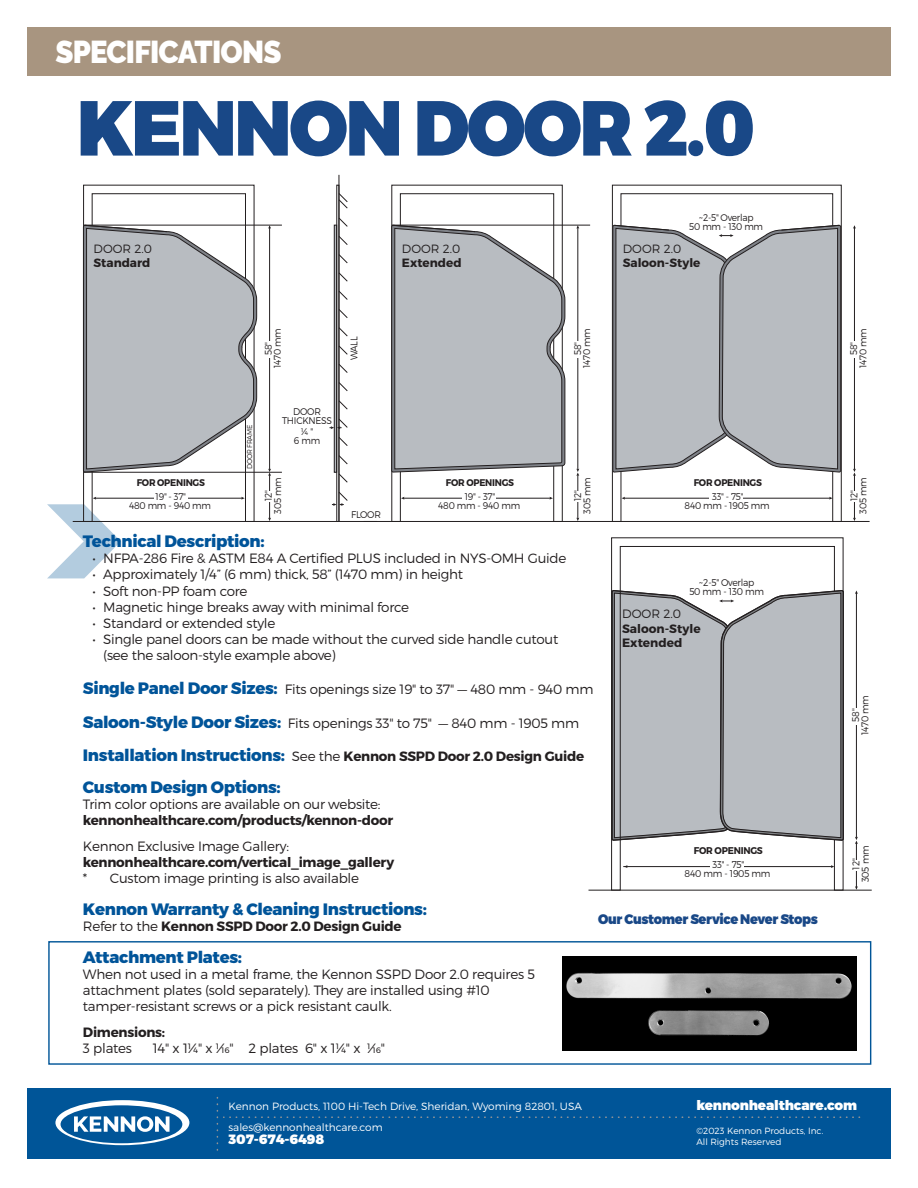
<style>
.page{position:relative;width:918px;height:1188px;background:#fff}
.page>*{position:absolute;margin:0;border:0;box-sizing:border-box;transform-origin:0 0}
.t1{font:900 77.7px "Montserrat";letter-spacing:-.03em;color:#194887;scale:.94 1}
.t2{font:900 31.5px "Raleway";letter-spacing:-.025em;color:#fff;scale:.93 1}
.t3{font:800 16.5px "Montserrat";letter-spacing:-.02em;color:#005499}
.t4{font:900 13.8px "Montserrat";letter-spacing:-.03em;color:#194887;scale:.94 1}
.t5{font:300 13.5px/16.2px "Montserrat";letter-spacing:-.02em;color:#231f20}
.t6{font:700 13.5px "Montserrat";letter-spacing:-.02em;color:#231f20}
.t7{font:900 13.5px "Montserrat";letter-spacing:-.01em;color:#fff}
.t8{font:700 12.15px/14.5px "Montserrat";color:#231f20}
.t9{font:300 12.15px "Montserrat";color:#231f20}
.t10{font:700 12px "Montserrat";color:#231f20}
.t11{font:300 12px "Montserrat";color:#231f20}
.t12{font:300 10.5px "Montserrat";color:#fff}
.t13{font:300 9.75px/9.1px "Montserrat";letter-spacing:-.025em;color:#231f20;text-align:center;scale:.94 1}
.t14{font:700 9.75px "Montserrat";letter-spacing:-.025em;color:#231f20;scale:.94 1}
.t15{font:300 9px/10.8px "Montserrat";color:#fff}
.t16{font:300 7.05px "Montserrat";letter-spacing:-.025em;color:#231f20;scale:.94 1}
.s1{font-weight:800;font-size:16.5px;color:#005499}
.s2{font-weight:300}
</style>
<div class="page">
<div style="left:27px;top:1089px;width:864px;height:70px;background:#005598"></div>
<svg style="left:55px;top:1100px;width:134px;height:45px"></svg>
<svg style="left:217px;top:1097px;width:643px;height:54px"></svg>
<div style="left:48px;top:941px;width:823px;height:124px;border:1px solid #005598"></div>
<svg style="left:612px;top:184px;width:230px;height:337px"></svg>
<svg style="left:83px;top:184px;width:172px;height:337px"></svg>
<svg style="left:83px;top:224px;width:174px;height:249px;background:#b9bcc1"></svg>
<hr style="left:84px;top:225px;width:198px;height:1px;background:#231f20">
<hr style="left:84px;top:472px;width:198px;height:1px;background:#231f20">
<div style="left:334px;top:225px;width:3px;height:247px;border:1px solid #231f20"></div>
<hr style="left:269px;top:228px;width:1px;height:242px;background:#231f20">
<hr style="left:95px;top:498px;width:147px;height:1px;background:#231f20">
<svg style="left:241px;top:497px;width:4px;height:3px"></svg>
<svg style="left:47px;top:497px;width:74px;height:81px"></svg>
<hr style="left:339px;top:175px;width:1px;height:347px;background:#231f20">
<hr style="left:73px;top:521px;width:304px;height:1px;background:#231f20">
<hr style="left:268px;top:341px;width:3px;height:17px;background:#fff">
<div style="left:337px;top:185px;width:2px;height:337px;border:1px solid #231f20"></div>
<svg style="left:339px;top:193px;width:9px;height:15px"></svg>
<svg style="left:339px;top:218px;width:9px;height:9px"></svg>
<svg style="left:339px;top:236px;width:9px;height:9px"></svg>
<svg style="left:339px;top:254px;width:9px;height:9px"></svg>
<svg style="left:339px;top:273px;width:9px;height:9px"></svg>
<svg style="left:339px;top:401px;width:9px;height:8px"></svg>
<svg style="left:339px;top:437px;width:9px;height:9px"></svg>
<svg style="left:339px;top:455px;width:9px;height:9px"></svg>
<svg style="left:339px;top:474px;width:9px;height:9px"></svg>
<svg style="left:339px;top:291px;width:9px;height:9px"></svg>
<svg style="left:339px;top:309px;width:9px;height:9px"></svg>
<svg style="left:339px;top:327px;width:9px;height:9px"></svg>
<svg style="left:339px;top:346px;width:9px;height:9px"></svg>
<svg style="left:339px;top:364px;width:9px;height:9px"></svg>
<svg style="left:339px;top:382px;width:9px;height:9px"></svg>
<svg style="left:330px;top:419px;width:18px;height:10px"></svg>
<svg style="left:332px;top:492px;width:16px;height:14px"></svg>
<hr style="left:269px;top:475px;width:1px;height:44px;background:#231f20">
<svg style="left:268px;top:469px;width:3px;height:7px"></svg>
<svg style="left:391px;top:184px;width:172px;height:337px"></svg>
<svg style="left:391px;top:224px;width:175px;height:249px;background:#b9bcc1"></svg>
<hr style="left:392px;top:225px;width:198px;height:1px;background:#231f20">
<hr style="left:578px;top:228px;width:1px;height:242px;background:#231f20">
<hr style="left:403px;top:498px;width:148px;height:1px;background:#231f20">
<hr style="left:364px;top:521px;width:506px;height:1px;background:#231f20">
<hr style="left:576px;top:341px;width:3px;height:17px;background:#fff">
<hr style="left:578px;top:475px;width:1px;height:44px;background:#231f20">
<svg style="left:576px;top:469px;width:3px;height:7px"></svg>
<svg style="left:612px;top:224px;width:229px;height:249px;background:#b5b8bd"></svg>
<hr style="left:462px;top:496px;width:33px;height:3px;background:#fff">
<hr style="left:854px;top:228px;width:1px;height:242px;background:#231f20">
<svg style="left:854px;top:341px;width:1px;height:17px"></svg>
<hr style="left:854px;top:475px;width:1px;height:44px;background:#231f20">
<svg style="left:853px;top:469px;width:3px;height:7px"></svg>
<hr style="left:624px;top:498px;width:206px;height:1px;background:#231f20">
<hr style="left:709px;top:496px;width:34px;height:3px;background:#fff">
<hr style="left:154px;top:497px;width:34px;height:3px;background:#fff">
<svg style="left:611px;top:537px;width:233px;height:353px"></svg>
<hr style="left:856px;top:593px;width:1px;height:245px;background:#231f20">
<svg style="left:856px;top:708px;width:1px;height:16px"></svg>
<hr style="left:856px;top:843px;width:1px;height:44px;background:#231f20">
<svg style="left:855px;top:837px;width:3px;height:7px"></svg>
<hr style="left:623px;top:866px;width:209px;height:1px;background:#231f20">
<hr style="left:710px;top:865px;width:33px;height:3px;background:#fff">
<svg style="left:611px;top:589px;width:233px;height:252px;background:#b2b5ba"></svg>
<hr style="left:589px;top:890px;width:283px;height:1px;background:#231f20">
<div style="left:27px;top:27px;width:864px;height:49px;background:#a89580"></div>
<img style="left:563px;top:956px;width:294px;height:95px">
<h2 class="t2" style="left:55px;top:34px;width:245px">SPECIFICATIONS</h2>
<h1 class="t1" style="left:77px;top:79px;width:723px">KENNON DOOR 2.0</h1>
<p class="t11" style="left:94px;top:241px;width:60px">DOOR 2.0</p>
<p class="t10" style="left:94px;top:255px;width:58px">Standard</p>
<p class="t14" style="left:137px;top:477px;width:74px">FOR OPENINGS</p>
<p class="t13" style="left:129px;top:492px;width:89px">19" - 37"<br>480 mm - 940 mm</p>
<p class="t11" style="left:402px;top:241px;width:60px">DOOR 2.0</p>
<p class="t10" style="left:402px;top:255px;width:61px">Extended</p>
<p class="t13" style="left:264px;top:368px;width:44px;rotate:-90deg">58"<br>1470 mm</p>
<p class="t16" style="left:245px;top:469px;width:49px;rotate:-90deg">DOOR FRAME</p>
<p class="t13" style="left:282px;top:407px;width:55px">DOOR<br>THICKNESS</p>
<p class="t13" style="left:294px;top:427px;width:29px">¼ "<br>6 mm</p>
<p class="t13" style="left:264px;top:514px;width:40px;rotate:-90deg">12"<br>305 mm</p>
<p class="t13" style="left:349px;top:360px;width:27px;rotate:-90deg">WALL</p>
<p class="t13" style="left:351px;top:510px;width:33px">FLOOR</p>
<p class="t14" style="left:446px;top:477px;width:74px">FOR OPENINGS</p>
<p class="t13" style="left:438px;top:492px;width:89px">19" - 37"<br>480 mm - 940 mm</p>
<p class="t13" style="left:573px;top:368px;width:44px;rotate:-90deg">58"<br>1470 mm</p>
<p class="t13" style="left:689px;top:213px;width:80px">~2-5" Overlap<br>50 mm - 130 mm</p>
<p class="t11" style="left:623px;top:241px;width:60px">DOOR 2.0</p>
<p class="t10" style="left:623px;top:255px;width:79px">Saloon-Style</p>
<p class="t13" style="left:573px;top:514px;width:40px;rotate:-90deg">12"<br>305 mm</p>
<p class="t14" style="left:694px;top:477px;width:74px">FOR OPENINGS</p>
<p class="t13" style="left:685px;top:492px;width:92px">33" - 75"<br>840 mm - 1905 mm</p>
<p class="t3" style="left:83px;top:531px;width:183px">Technical Description:</p>
<p class="t5" style="left:92px;top:550px;width:475px">• NFPA-286 Fire &amp; ASTM E84 A Certified PLUS included in NYS-OMH Guide</p>
<p class="t5" style="left:92px;top:566px;width:372px">• Approximately 1/4” (6 mm) thick, 58” (1470 mm) in height</p>
<p class="t5" style="left:92px;top:582px;width:157px">• Soft non-PP foam core</p>
<p class="t5" style="left:92px;top:599px;width:318px">• Magnetic hinge breaks away with minimal force</p>
<p class="t5" style="left:92px;top:615px;width:184px">• Standard or extended style</p>
<p class="t5" style="left:103px;top:631px;width:457px;text-indent:-11px">• Single panel doors can be made without the curved side handle cutout (see the saloon-style example above)</p>
<p class="t5" style="left:83px;top:681px;width:512px"><span class="s1">Single Panel Door Sizes:</span> Fits openings size 19" to 37" — 480 mm - 940 mm</p>
<p class="t5" style="left:83px;top:714px;width:498px"><span class="s1">Saloon-Style Door Sizes:</span> Fits openings 33" to 75" — 840 mm - 1905 mm</p>
<p class="t6" style="left:83px;top:748px;width:503px"><span class="s1">Installation Instructions:</span> <span class="s2">See the</span> Kennon SSPD Door 2.0 Design Guide</p>
<p class="t3" style="left:83px;top:777px;width:199px">Custom Design Options:</p>
<p class="t5" style="left:83px;top:796px;width:299px">Trim color options are available on our website:</p>
<p class="t6" style="left:83px;top:812px;width:312px">kennonhealthcare.com/products/kennon-door</p>
<p class="t5" style="left:83px;top:837px;width:208px">Kennon Exclusive Image Gallery:</p>
<p class="t6" style="left:83px;top:854px;width:313px">kennonhealthcare.com/vertical_image_gallery</p>
<p class="t5" style="left:83px;top:870px;width:278px">* Custom image printing is also available</p>
<p class="t3" style="left:83px;top:899px;width:346px">Kennon Warranty &amp; Cleaning Instructions:</p>
<p class="t6" style="left:83px;top:918px;width:320px"><span class="s2">Refer to the</span> Kennon SSPD Door 2.0 Design Guide</p>
<p class="t3" style="left:83px;top:947px;width:161px">Attachment Plates:</p>
<p class="t5" style="left:83px;top:966px;width:454px">When not used in a metal frame, the Kennon SSPD Door 2.0 requires 5 attachment plates (sold separately). They are installed using #10 tamper-resistant screws or a pick resistant caulk.</p>
<p class="t6" style="left:83px;top:1023px;width:84px">Dimensions:</p>
<p class="t5" style="left:83px;top:1040px;width:51px">3 plates</p>
<p class="t5" style="left:153px;top:1040px;width:234px">14" x 1¼" x 1⁄16" 2 plates 6" x 1¼" x 1⁄16"</p>
<p class="t13" style="left:689px;top:578px;width:81px">~2-5" Overlap<br>50 mm - 130 mm</p>
<p class="t9" style="left:622px;top:607px;width:61px">DOOR 2.0</p>
<p class="t8" style="left:622px;top:621px;width:80px">Saloon-Style<br>Extended</p>
<p class="t14" style="left:694px;top:845px;width:75px">FOR OPENINGS</p>
<p class="t13" style="left:685px;top:860px;width:93px">33" - 75"<br>840 mm - 1905 mm</p>
<p class="t4" style="left:598px;top:910px;width:235px">Our Customer Service Never Stops</p>
<p class="t13" style="left:849px;top:368px;width:44px;rotate:-90deg">58"<br>1470 mm</p>
<p class="t13" style="left:849px;top:514px;width:40px;rotate:-90deg">12"<br>305 mm</p>
<p class="t13" style="left:851px;top:735px;width:44px;rotate:-90deg">58"<br>1470 mm</p>
<p class="t13" style="left:851px;top:882px;width:41px;rotate:-90deg">12"<br>305 mm</p>
<p class="t12" style="left:228px;top:1100px;width:355px">Kennon Products, 1100 Hi-Tech Drive, Sheridan, Wyoming 82801, USA</p>
<p class="t7" style="left:696px;top:1097px;width:162px">kennonhealthcare.com</p>
<p class="t12" style="left:229px;top:1121px;width:156px">sales@kennonhealthcare.com</p>
<p class="t7" style="left:229px;top:1131px;width:97px">307-674-6498</p>
<p class="t15" style="left:696px;top:1125px;width:129px">©2023 Kennon Products, Inc.<br>All Rights Reserved</p>
</div>
